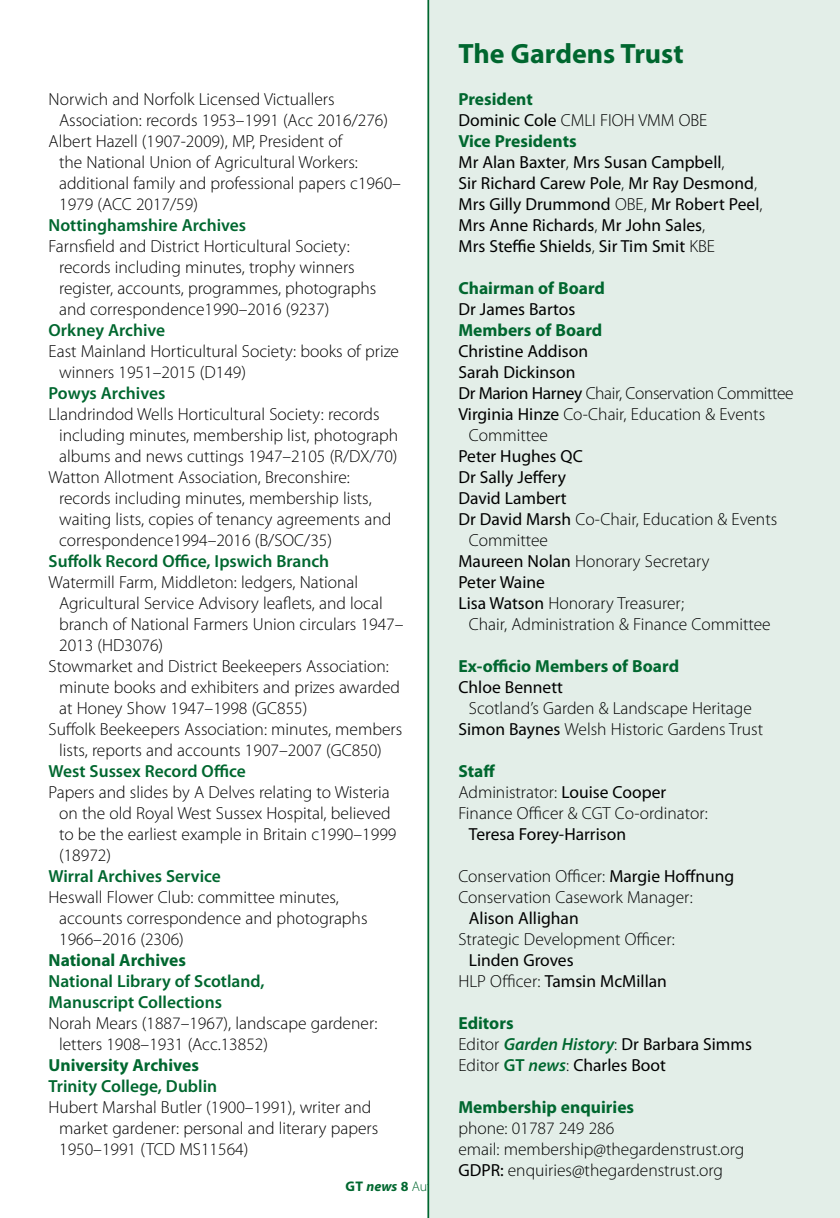
<style>
.page{position:relative;width:840px;height:1218px;background:#fff}
.page>*{position:absolute;margin:0;border:0;box-sizing:border-box;transform-origin:0 0}
.t1{font:700 28px "Myriad Pro";color:#00672f}
.t2{font:300 17.5px/21px "Myriad Pro";color:#000}
.t3{font:17.5px/21px "Myriad Pro";color:#000}
.t4{font:600 17.5px/21px "Myriad Pro";color:#00672f}
.t5{font:700 17.5px "Myriad Pro";color:#00672f}
.t6{font:300 17.5px "Myriad Pro";letter-spacing:-.02em;color:#000}
.t7{font:300 14px "Myriad Pro";color:#00672f}
.s1{font-weight:700;color:#00672f}
.s2{font-weight:300}
.s3{font-weight:400}
.s4{font-weight:600;font-style:italic;color:#00672f}
.s5{font-weight:600;color:#00672f}
.s6{font-weight:700}
.s7{font-weight:700;font-style:italic}
</style>
<div class="page">
<div style="left:427px;top:0;width:413px;height:1218px;background:#e3eee8"></div>
<h1 class="t1" style="left:458px;top:35px;width:227px">The Gardens Trust</h1>
<p class="t3" style="left:458px;top:88px;width:306px"><span class="s1">President<br></span>Dominic Cole <span class="s2">CMLI FIOH VMM OBE<br></span><span class="s1">Vice Presidents<br></span>Mr Alan Baxter<span class="s2">,</span> Mrs Susan Campbell<span class="s2">,<br></span>Sir Richard Carew Pole<span class="s2">,</span> Mr Ray Desmond<span class="s2">,<br></span>Mrs Gilly Drummond <span class="s2">OBE,</span> Mr Robert Peel<span class="s2">,<br></span>Mrs Anne Richards<span class="s2">,</span> Mr John Sales<span class="s2">,<br></span>Mrs Steffie Shields<span class="s2">,</span> Sir Tim Smit <span class="s2">KBE</span></p>
<p class="t5" style="left:458px;top:277px;width:148px">Chairman of Board</p>
<p class="t3" style="left:458px;top:298px;width:119px">Dr James Bartos</p>
<p class="t5" style="left:458px;top:319px;width:145px">Members of Board</p>
<p class="t3" style="left:458px;top:340px;width:131px">Christine Addison</p>
<p class="t3" style="left:458px;top:361px;width:119px">Sarah Dickinson</p>
<p class="t6" style="left:458px;top:383px;width:337px"><span class="s3">Dr Marion Harney</span> Chair, Conservation Committee</p>
<p class="t2" style="left:458px;top:404px;width:308px"><span class="s3">Virginia Hinze</span> Co-Chair, Education &amp; Events</p>
<p class="t2" style="left:469px;top:425px;width:81px">Committee</p>
<p class="t3" style="left:458px;top:445px;width:126px">Peter Hughes QC</p>
<p class="t3" style="left:458px;top:466px;width:109px">Dr Sally Jeffery</p>
<p class="t3" style="left:458px;top:487px;width:110px">David Lambert</p>
<p class="t2" style="left:458px;top:509px;width:320px"><span class="s3">Dr David Marsh</span> Co-Chair, Education &amp; Events</p>
<p class="t2" style="left:469px;top:530px;width:81px">Committee</p>
<p class="t2" style="left:458px;top:551px;width:253px"><span class="s3">Maureen Nolan</span> Honorary Secretary</p>
<p class="t3" style="left:458px;top:571px;width:88px">Peter Waine</p>
<p class="t2" style="left:458px;top:593px;width:227px"><span class="s3">Lisa Watson</span> Honorary Treasurer;</p>
<p class="t2" style="left:469px;top:614px;width:303px">Chair, Administration &amp; Finance Committee</p>
<p class="t5" style="left:458px;top:655px;width:222px">Ex-officio Members of Board</p>
<p class="t3" style="left:458px;top:676px;width:106px">Chloe Bennett</p>
<p class="t2" style="left:458px;top:698px;width:306px;text-align:center">Scotland’s Garden &amp; Landscape Heritage<br><span class="s3">Simon Baynes</span> Welsh Historic Gardens Trust</p>
<p class="t2" style="left:458px;top:761px;width:251px"><span class="s1">Staff<br></span>Administrator: <span class="s3">Louise Cooper<br></span>Finance Officer &amp; CGT Co-ordinator:</p>
<p class="t3" style="left:469px;top:823px;width:159px">Teresa Forey-Harrison</p>
<p class="t2" style="left:458px;top:866px;width:277px">Conservation Officer: <span class="s3">Margie Hoffnung<br></span>Conservation Casework Manager:</p>
<p class="t3" style="left:469px;top:907px;width:111px">Alison Allighan</p>
<p class="t2" style="left:458px;top:929px;width:218px">Strategic Development Officer:</p>
<p class="t3" style="left:458px;top:949px;width:210px;text-indent:10px">Linden Groves<br><span class="s2">HLP Officer:</span> Tamsin McMillan</p>
<p class="t3" style="left:458px;top:1012px;width:295px"><span class="s1">Editors<br></span><span class="s2">Editor</span> <span class="s4">Garden History</span><span class="s2">:</span> Dr Barbara Simms<br><span class="s2">Editor</span> <span class="s5">GT</span> <span class="s4">news</span><span class="s2">:</span> Charles Boot</p>
<p class="t5" style="left:458px;top:1096px;width:177px">Membership enquiries</p>
<p class="t2" style="left:458px;top:1118px;width:287px">phone: 01787 249 286<br>email: membership@thegardenstrust.org<br><span class="s3">GDPR:</span> enquiries@thegardenstrust.org</p>
<p class="t2" style="left:49px;top:89px;width:288px">Norwich and Norfolk Licensed Victuallers</p>
<p class="t2" style="left:59px;top:110px;width:330px">Association: records 1953–1991 (Acc 2016/276)</p>
<p class="t2" style="left:49px;top:131px;width:295px">Albert Hazell (1907-2009), MP, President of</p>
<p class="t2" style="left:59px;top:152px;width:300px">the National Union of Agricultural Workers:</p>
<p class="t2" style="left:59px;top:173px;width:343px">additional family and professional papers c1960–</p>
<p class="t2" style="left:59px;top:194px;width:140px">1979 (ACC 2017/59)</p>
<p class="t4" style="left:49px;top:214px;width:199px">Nottinghamshire Archives</p>
<p class="t2" style="left:59px;top:236px;width:319px;text-indent:-10px">Farnsfield and District Horticultural Society: records including minutes, trophy winners register, accounts, programmes, photographs and correspondence1990–2016 (9237)</p>
<p class="t4" style="left:49px;top:319px;width:118px">Orkney Archive</p>
<p class="t2" style="left:59px;top:341px;width:342px;text-indent:-10px">East Mainland Horticultural Society: books of prize winners 1951–2015 (D149)</p>
<p class="t4" style="left:49px;top:382px;width:118px">Powys Archives</p>
<p class="t2" style="left:49px;top:404px;width:333px">Llandrindod Wells Horticultural Society: records</p>
<p class="t2" style="left:59px;top:425px;width:341px">including minutes, membership list, photograph</p>
<p class="t2" style="left:59px;top:446px;width:340px">albums and news cuttings 1947–2105 (R/DX/70)</p>
<p class="t2" style="left:49px;top:467px;width:303px">Watton Allotment Association, Breconshire:</p>
<p class="t2" style="left:59px;top:488px;width:314px">records including minutes, membership lists,</p>
<p class="t2" style="left:59px;top:509px;width:334px">waiting lists, copies of tenancy agreements and</p>
<p class="t2" style="left:59px;top:530px;width:275px">correspondence1994–2016 (B/SOC/35)</p>
<p class="t4" style="left:49px;top:550px;width:282px">Suffolk Record Office, Ipswich Branch</p>
<p class="t2" style="left:49px;top:572px;width:311px">Watermill Farm, Middleton: ledgers, National</p>
<p class="t2" style="left:59px;top:593px;width:325px">Agricultural Service Advisory leaflets, and local</p>
<p class="t2" style="left:59px;top:614px;width:346px">branch of National Farmers Union circulars 1947–</p>
<p class="t2" style="left:59px;top:635px;width:106px">2013 (HD3076)</p>
<p class="t2" style="left:49px;top:656px;width:342px">Stowmarket and District Beekeepers Association:</p>
<p class="t2" style="left:59px;top:677px;width:342px">minute books and exhibiters and prizes awarded</p>
<p class="t2" style="left:59px;top:698px;width:250px">at Honey Show 1947–1998 (GC855)</p>
<p class="t2" style="left:49px;top:719px;width:355px">Suffolk Beekeepers Association: minutes, members</p>
<p class="t2" style="left:59px;top:740px;width:324px">lists, reports and accounts 1907–2007 (GC850)</p>
<p class="t4" style="left:49px;top:760px;width:199px">West Sussex Record Office</p>
<p class="t2" style="left:59px;top:782px;width:339px;text-indent:-10px">Papers and slides by A Delves relating to Wisteria on the old Royal West Sussex Hospital, believed to be the earliest example in Britain c1990–1999 (18972)</p>
<p class="t4" style="left:49px;top:865px;width:174px">Wirral Archives Service</p>
<p class="t2" style="left:59px;top:887px;width:310px;text-indent:-10px">Heswall Flower Club: committee minutes, accounts correspondence and photographs<br>1966–2016 (2306)</p>
<p class="t5" style="left:49px;top:949px;width:139px">National Archives</p>
<p class="t4" style="left:49px;top:970px;width:218px">National Library of Scotland,<br>Manuscript Collections</p>
<p class="t2" style="left:59px;top:1013px;width:320px;text-indent:-10px">Norah Mears (1887–1967), landscape gardener: letters 1908–1931 (Acc.13852)</p>
<p class="t5" style="left:49px;top:1054px;width:152px">University Archives</p>
<p class="t4" style="left:49px;top:1075px;width:170px">Trinity College, Dublin</p>
<p class="t2" style="left:59px;top:1097px;width:321px;text-indent:-10px">Hubert Marshal Butler (1900–1991), writer and market gardener: personal and literary papers<br>1950–1991 (TCD MS11564)</p>
<p class="t7" style="left:346px;top:1177px;width:145px"><span class="s6">GT</span> <span class="s7">news</span> <span class="s6">8</span> Autumn 2018</p>
</div>
